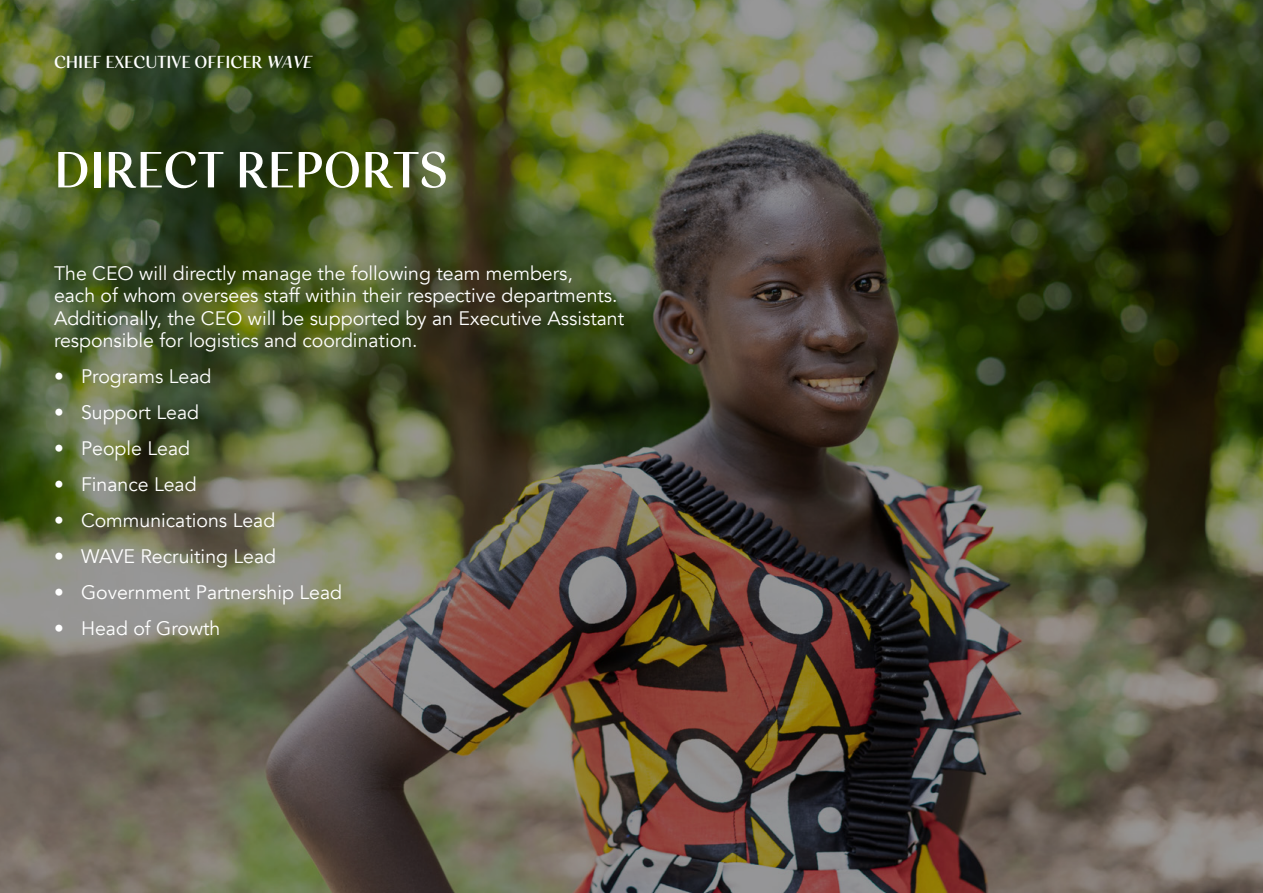
<style>
.page{position:relative;width:1263px;height:893px;background:#fff}
.page>*{position:absolute;margin:0;border:0;box-sizing:border-box;transform-origin:0 0}
.t1{font:52.5px "Senlot Nor Dem";color:#fff}
.t2{font:19.5px/22.5px "Avenir";color:#fff}
.t3{font:18px "Senlot Nor Dem";color:#fff}
.s1{font-style:italic}
</style>
<div class="page">
<img style="left:0;top:0;width:1263px;height:893px">
<p class="t3" style="left:54px;top:52px;width:263px">CHIEF EXECUTIVE OFFICER <span class="s1">WAVE</span></p>
<h1 class="t1" style="left:54px;top:139px;width:396px">DIRECT REPORTS</h1>
<p class="t2" style="left:54px;top:262px;width:572px">The CEO will directly manage the following team members,<br>each of whom oversees staff within their respective departments.<br>Additionally, the CEO will be supported by an Executive Assistant responsible for logistics and coordination.</p>
<p class="t2" style="left:54px;top:366px;width:159px">• Programs Lead</p>
<p class="t2" style="left:54px;top:402px;width:147px">• Support Lead</p>
<p class="t2" style="left:54px;top:438px;width:138px">• People Lead</p>
<p class="t2" style="left:54px;top:474px;width:144px">• Finance Lead</p>
<p class="t2" style="left:54px;top:510px;width:223px">• Communications Lead</p>
<p class="t2" style="left:54px;top:546px;width:224px">• WAVE Recruiting Lead</p>
<p class="t2" style="left:54px;top:582px;width:290px">• Government Partnership Lead</p>
<p class="t2" style="left:54px;top:618px;width:168px">• Head of Growth</p>
</div>
